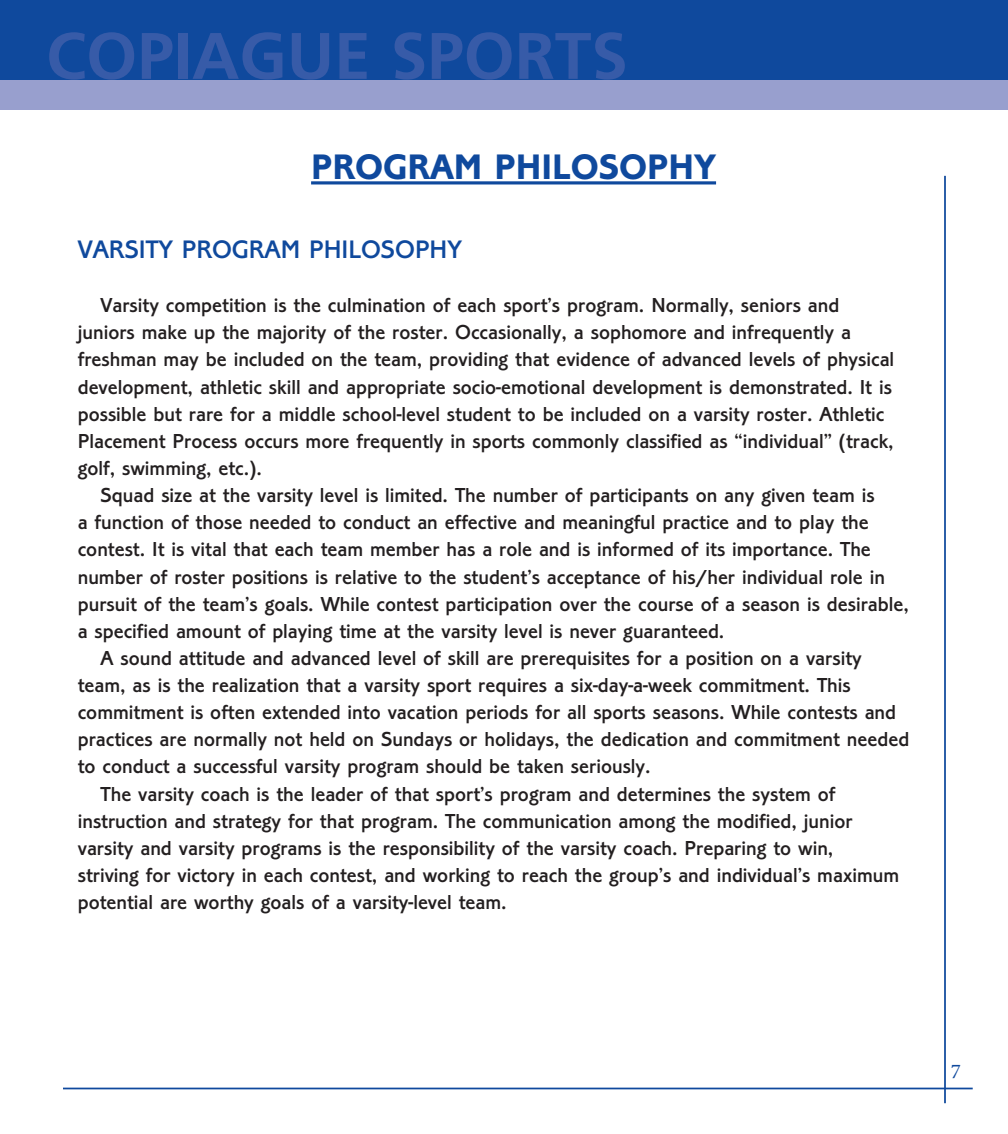
<style>
.page{position:relative;width:1008px;height:1134px;background:#fff}
.page>*{position:absolute;margin:0;border:0;box-sizing:border-box;transform-origin:0 0}
.t1{font:700 65.62px "Frutiger";color:#375ba8}
.t2{font:700 36.75px "Corinthian T";color:#0f499d}
.t3{font:500 26.25px "Corinthian T";color:#0f499d}
.t4{font:500 21px/27.1px "Corinthian T";color:#231f20}
.t5{font:21px "Minion Pro";color:#0f499d}
</style>
<div class="page">
<hr style="left:944px;top:176px;width:2px;height:927px;background:#0f499d">
<hr style="left:63px;top:1088px;width:910px;height:1px;background:#0f499d">
<hr style="left:311px;top:181px;width:405px;height:3px;background:#0f499d">
<div style="left:0;top:20px;width:1008px;height:90px;background:#989fce"></div>
<div style="left:0;top:0;width:1008px;height:79px;background:#0f499d"></div>
<h1 class="t1" style="left:46px;top:18px;width:583px">COPIAGUE SPORTS</h1>
<h2 class="t2" style="left:311px;top:146px;width:406px">PROGRAM PHILOSOPHY</h2>
<p class="t3" style="left:78px;top:234px;width:386px">VARSITY PROGRAM PHILOSOPHY</p>
<p class="t4" style="left:78px;top:292px;width:818px;text-indent:23px">Varsity competition is the culmination of each sport’s program. Normally, seniors and juniors make up the majority of the roster. Occasionally, a sophomore and infrequently a freshman may be included on the team, providing that evidence of advanced levels of physical development, athletic skill and appropriate socio-emotional development is demonstrated. It is possible but rare for a middle school-level student to be included on a varsity roster. Athletic Placement Process occurs more frequently in sports commonly classified as “individual” (track, golf, swimming, etc.).</p>
<p class="t4" style="left:101px;top:482px;width:776px">Squad size at the varsity level is limited. The number of participants on any given team is</p>
<p class="t4" style="left:78px;top:509px;width:793px">a function of those needed to conduct an effective and meaningful practice and to play the</p>
<p class="t4" style="left:78px;top:536px;width:795px">contest. It is vital that each team member has a role and is informed of its importance. The</p>
<p class="t4" style="left:78px;top:563px;width:809px">number of roster positions is relative to the student’s acceptance of his/her individual role in</p>
<p class="t4" style="left:78px;top:590px;width:833px">pursuit of the team’s goals. While contest participation over the course of a season is desirable,</p>
<p class="t4" style="left:78px;top:617px;width:646px">a specified amount of playing time at the varsity level is never guaranteed.</p>
<p class="t4" style="left:101px;top:644px;width:763px">A sound attitude and advanced level of skill are prerequisites for a position on a varsity</p>
<p class="t4" style="left:78px;top:672px;width:775px">team, as is the realization that a varsity sport requires a six-day-a-week commitment. This</p>
<p class="t4" style="left:78px;top:699px;width:820px">commitment is often extended into vacation periods for all sports seasons. While contests and</p>
<p class="t4" style="left:78px;top:726px;width:833px">practices are normally not held on Sundays or holidays, the dedication and commitment needed</p>
<p class="t4" style="left:78px;top:753px;width:572px">to conduct a successful varsity program should be taken seriously.</p>
<p class="t4" style="left:101px;top:780px;width:736px">The varsity coach is the leader of that sport’s program and determines the system of</p>
<p class="t4" style="left:78px;top:807px;width:776px">instruction and strategy for that program. The communication among the modified, junior</p>
<p class="t4" style="left:78px;top:834px;width:757px">varsity and varsity programs is the responsibility of the varsity coach. Preparing to win,</p>
<p class="t4" style="left:78px;top:861px;width:823px">striving for victory in each contest, and working to reach the group’s and individual’s maximum</p>
<p class="t4" style="left:78px;top:889px;width:428px">potential are worthy goals of a varsity-level team.</p>
<p class="t5" style="left:951px;top:1058px;width:12px">7</p>
</div>
